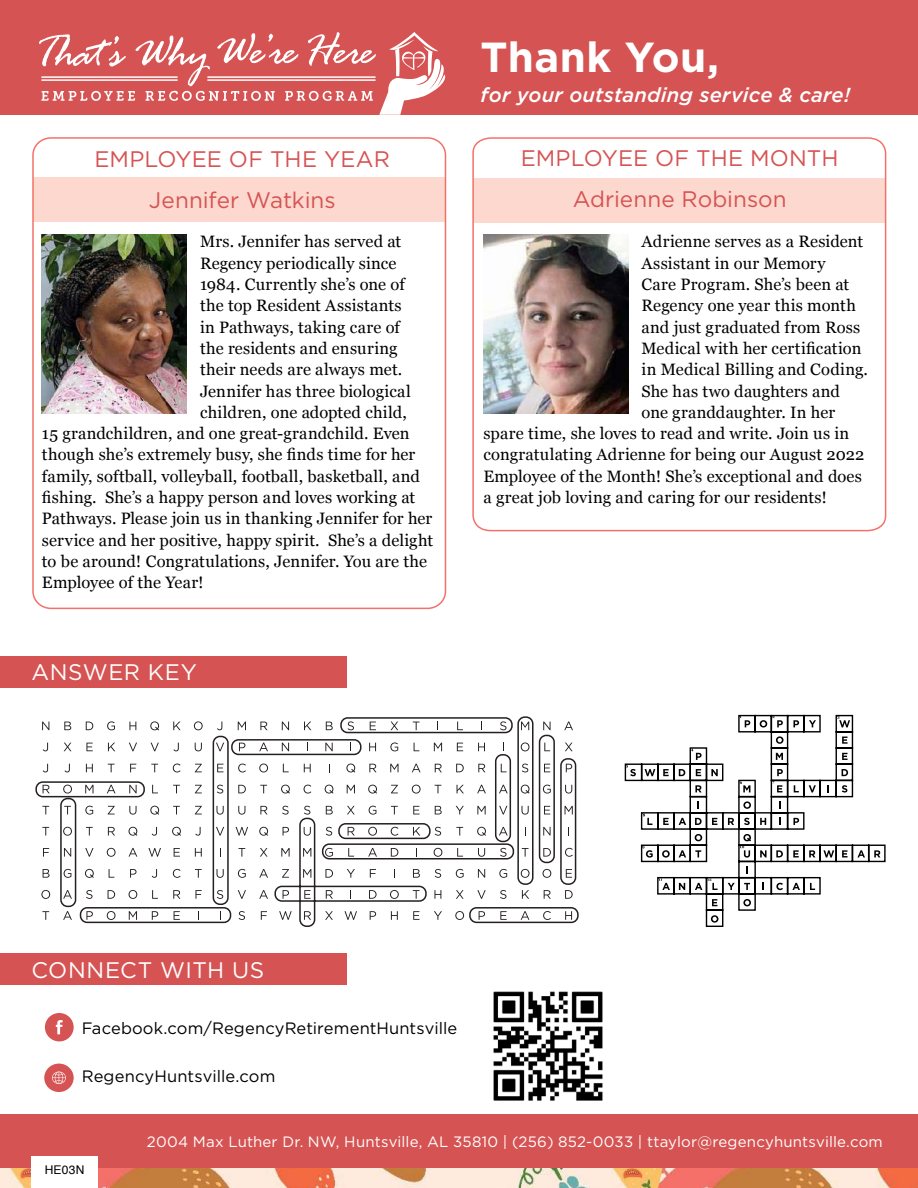
<style>
.page{position:relative;width:918px;height:1188px;background:#fff}
.page>*{position:absolute;margin:0;border:0;box-sizing:border-box;transform-origin:0 0}
.t1{font:700 42px "Gotham";letter-spacing:.01em;color:#fff}
.t2{font:22.5px/40.5px "Gotham";color:#d65353;text-align:center}
.t3{font:22.5px "Gotham";letter-spacing:.025em;color:#fff}
.t4{font:italic 500 20.25px "Gotham";letter-spacing:.01em;color:#fff}
.t5{font:16.5px "Georgia";letter-spacing:.01em;color:#000}
.t6{font:16.5px "Gotham";letter-spacing:.005em;color:#000}
.t7{font:15px "Gotham";letter-spacing:.01em;color:#fff}
.t8{font:12px "Helvetica";letter-spacing:.02em;color:#000}
</style>
<div class="page">
<img style="left:0;top:1168px;width:918px;height:20px">
<div style="left:0;top:0;width:918px;height:115px;background:#d65353"></div>
<svg style="left:39px;top:33px;width:226px;height:68px"></svg>
<svg style="left:265px;top:32px;width:180px;height:83px"></svg>
<hr style="left:41px;top:76px;width:137px;height:2px;background:#fff">
<hr style="left:41px;top:79px;width:137px;height:2px;background:#fff">
<hr style="left:207px;top:76px;width:169px;height:2px;background:#fff">
<hr style="left:207px;top:79px;width:169px;height:2px;background:#fff">
<div style="left:0;top:1115px;width:918px;height:53px;background:#d65353"></div>
<div style="left:32px;top:1156px;width:66px;height:32px;background:#fff"></div>
<div style="left:0;top:656px;width:346px;height:32px;background:#d65353"></div>
<div style="left:45px;top:1013px;width:29px;height:28px;background:#d65353;border-radius:50%"></div>
<svg style="left:56px;top:1020px;width:7px;height:14px"></svg>
<div style="left:0;top:953px;width:346px;height:32px;background:#d65353"></div>
<div style="left:44px;top:1064px;width:30px;height:28px;background:#d65353;border-radius:50%"></div>
<svg style="left:52px;top:1072px;width:14px;height:12px"></svg>
<svg style="left:624px;top:714px;width:262px;height:213px"></svg>
<svg style="left:793px;top:720px;width:6px;height:7px"></svg>
<svg style="left:809px;top:720px;width:7px;height:7px"></svg>
<svg style="left:776px;top:736px;width:8px;height:8px"></svg>
<svg style="left:842px;top:737px;width:6px;height:7px"></svg>
<svg style="left:776px;top:753px;width:7px;height:7px"></svg>
<svg style="left:842px;top:753px;width:6px;height:7px"></svg>
<svg style="left:645px;top:769px;width:10px;height:7px"></svg>
<svg style="left:663px;top:769px;width:6px;height:7px"></svg>
<svg style="left:679px;top:769px;width:6px;height:7px"></svg>
<svg style="left:696px;top:769px;width:5px;height:7px"></svg>
<svg style="left:711px;top:769px;width:7px;height:7px"></svg>
<svg style="left:842px;top:769px;width:6px;height:7px"></svg>
<svg style="left:695px;top:785px;width:7px;height:7px"></svg>
<svg style="left:794px;top:785px;width:5px;height:7px"></svg>
<svg style="left:809px;top:785px;width:7px;height:7px"></svg>
<svg style="left:842px;top:785px;width:5px;height:8px"></svg>
<svg style="left:743px;top:801px;width:8px;height:8px"></svg>
<svg style="left:663px;top:818px;width:6px;height:7px"></svg>
<svg style="left:679px;top:818px;width:7px;height:7px"></svg>
<svg style="left:695px;top:818px;width:7px;height:7px"></svg>
<svg style="left:712px;top:818px;width:5px;height:7px"></svg>
<svg style="left:728px;top:818px;width:6px;height:7px"></svg>
<svg style="left:744px;top:818px;width:6px;height:7px"></svg>
<svg style="left:760px;top:818px;width:6px;height:7px"></svg>
<svg style="left:793px;top:818px;width:6px;height:7px"></svg>
<svg style="left:695px;top:834px;width:7px;height:7px"></svg>
<svg style="left:662px;top:850px;width:8px;height:8px"></svg>
<svg style="left:679px;top:850px;width:7px;height:7px"></svg>
<svg style="left:695px;top:850px;width:6px;height:7px"></svg>
<svg style="left:760px;top:850px;width:7px;height:7px"></svg>
<svg style="left:776px;top:850px;width:7px;height:7px"></svg>
<svg style="left:793px;top:850px;width:6px;height:7px"></svg>
<svg style="left:809px;top:850px;width:6px;height:7px"></svg>
<svg style="left:823px;top:850px;width:11px;height:8px"></svg>
<svg style="left:842px;top:850px;width:6px;height:7px"></svg>
<svg style="left:857px;top:850px;width:8px;height:7px"></svg>
<svg style="left:874px;top:850px;width:6px;height:7px"></svg>
<svg style="left:746px;top:867px;width:2px;height:7px"></svg>
<svg style="left:679px;top:883px;width:6px;height:7px"></svg>
<svg style="left:728px;top:883px;width:7px;height:7px"></svg>
<svg style="left:744px;top:883px;width:6px;height:7px"></svg>
<svg style="left:776px;top:883px;width:7px;height:7px"></svg>
<svg style="left:792px;top:883px;width:8px;height:7px"></svg>
<svg style="left:810px;top:883px;width:5px;height:7px"></svg>
<svg style="left:712px;top:899px;width:5px;height:7px"></svg>
<svg style="left:743px;top:899px;width:8px;height:7px"></svg>
<svg style="left:711px;top:915px;width:7px;height:8px"></svg>
<svg style="left:837px;top:716px;width:13px;height:11px"></svg>
<svg style="left:740px;top:716px;width:10px;height:11px"></svg>
<svg style="left:760px;top:716px;width:23px;height:12px"></svg>
<svg style="left:691px;top:748px;width:11px;height:12px"></svg>
<svg style="left:626px;top:765px;width:10px;height:11px"></svg>
<svg style="left:740px;top:781px;width:10px;height:11px"></svg>
<svg style="left:772px;top:769px;width:11px;height:23px"></svg>
<svg style="left:643px;top:814px;width:10px;height:11px"></svg>
<svg style="left:642px;top:846px;width:11px;height:12px"></svg>
<svg style="left:740px;top:834px;width:11px;height:24px"></svg>
<svg style="left:659px;top:878px;width:11px;height:12px"></svg>
<svg style="left:695px;top:878px;width:23px;height:12px"></svg>
<svg style="left:35px;top:716px;width:544px;height:211px"></svg>
<div style="left:33px;top:178px;width:413px;height:44px;background:#fcd8ce"></div>
<svg style="left:472px;top:137px;width:415px;height:395px"></svg>
<img style="left:483px;top:235px;width:145px;height:178px">
<img style="left:42px;top:235px;width:145px;height:178px">
<img style="left:493px;top:991px;width:110px;height:110px">
<div style="left:32px;top:137px;width:414px;height:472px;border:2px solid #f37168;border-radius:18px"></div>
<h2 class="t2" style="left:95px;top:138px;width:297px">EMPLOYEE OF THE YEAR<br>Jennifer Watkins</h2>
<p class="t5" style="left:200px;top:230px;width:203px">Mrs. Jennifer has served at</p>
<p class="t5" style="left:200px;top:251px;width:198px">Regency periodically since</p>
<p class="t5" style="left:200px;top:272px;width:206px">1984. Currently she’s one of</p>
<p class="t5" style="left:200px;top:294px;width:203px">the top Resident Assistants</p>
<p class="t5" style="left:200px;top:315px;width:201px">in Pathways, taking care of</p>
<p class="t5" style="left:200px;top:336px;width:199px">the residents and ensuring</p>
<p class="t5" style="left:200px;top:358px;width:204px">their needs are always met.</p>
<p class="t5" style="left:200px;top:379px;width:212px">Jennifer has three biological</p>
<p class="t5" style="left:200px;top:400px;width:208px">children, one adopted child,</p>
<p class="t5" style="left:42px;top:421px;width:369px">15 grandchildren, and one great-grandchild. Even</p>
<p class="t5" style="left:42px;top:443px;width:375px">though she’s extremely busy, she finds time for her</p>
<p class="t5" style="left:42px;top:464px;width:380px">family, softball, volleyball, football, basketball, and</p>
<p class="t5" style="left:42px;top:485px;width:375px">fishing. She’s a happy person and loves working at</p>
<p class="t5" style="left:42px;top:507px;width:392px">Pathways. Please join us in thanking Jennifer for her</p>
<p class="t5" style="left:42px;top:528px;width:393px">service and her positive, happy spirit. She’s a delight</p>
<p class="t5" style="left:42px;top:549px;width:387px">to be around! Congratulations, Jennifer. You are the</p>
<p class="t5" style="left:42px;top:571px;width:163px">Employee of the Year!</p>
<h2 class="t3" style="left:32px;top:657px;width:167px">ANSWER KEY</h2>
<h1 class="t1" style="left:481px;top:29px;width:240px">Thank You,</h1>
<p class="t4" style="left:481px;top:81px;width:371px">for your outstanding service &amp; care!</p>
<h2 class="t2" style="left:521px;top:137px;width:319px">EMPLOYEE OF THE MONTH<br>Adrienne Robinson</h2>
<p class="t5" style="left:642px;top:230px;width:223px">Adrienne serves as a Resident</p>
<p class="t5" style="left:642px;top:251px;width:186px">Assistant in our Memory</p>
<p class="t5" style="left:642px;top:272px;width:209px">Care Program. She’s been at</p>
<p class="t5" style="left:642px;top:294px;width:216px">Regency one year this month</p>
<p class="t5" style="left:642px;top:315px;width:220px">and just graduated from Ross</p>
<p class="t5" style="left:642px;top:336px;width:221px">Medical with her certification</p>
<p class="t5" style="left:642px;top:358px;width:228px">in Medical Billing and Coding.</p>
<p class="t5" style="left:642px;top:379px;width:200px">She has two daughters and</p>
<p class="t5" style="left:642px;top:400px;width:195px">one granddaughter. In her</p>
<p class="t5" style="left:483px;top:421px;width:367px">spare time, she loves to read and write. Join us in</p>
<p class="t5" style="left:483px;top:443px;width:382px">congratulating Adrienne for being our August 2022</p>
<p class="t5" style="left:483px;top:464px;width:380px">Employee of the Month! She’s exceptional and does</p>
<p class="t5" style="left:483px;top:485px;width:345px">a great job loving and caring for our residents!</p>
<h2 class="t3" style="left:32px;top:956px;width:234px">CONNECT WITH US</h2>
<p class="t6" style="left:82px;top:1017px;width:377px">Facebook.com/RegencyRetirementHuntsville</p>
<p class="t6" style="left:82px;top:1065px;width:195px">RegencyHuntsville.com</p>
<p class="t8" style="left:45px;top:1161px;width:41px">HE03N</p>
<p class="t7" style="left:147px;top:1133px;width:737px">2004 Max Luther Dr. NW, Huntsville, AL 35810 | (256) 852-0033 | ttaylor@regencyhuntsville.com</p>
</div>
